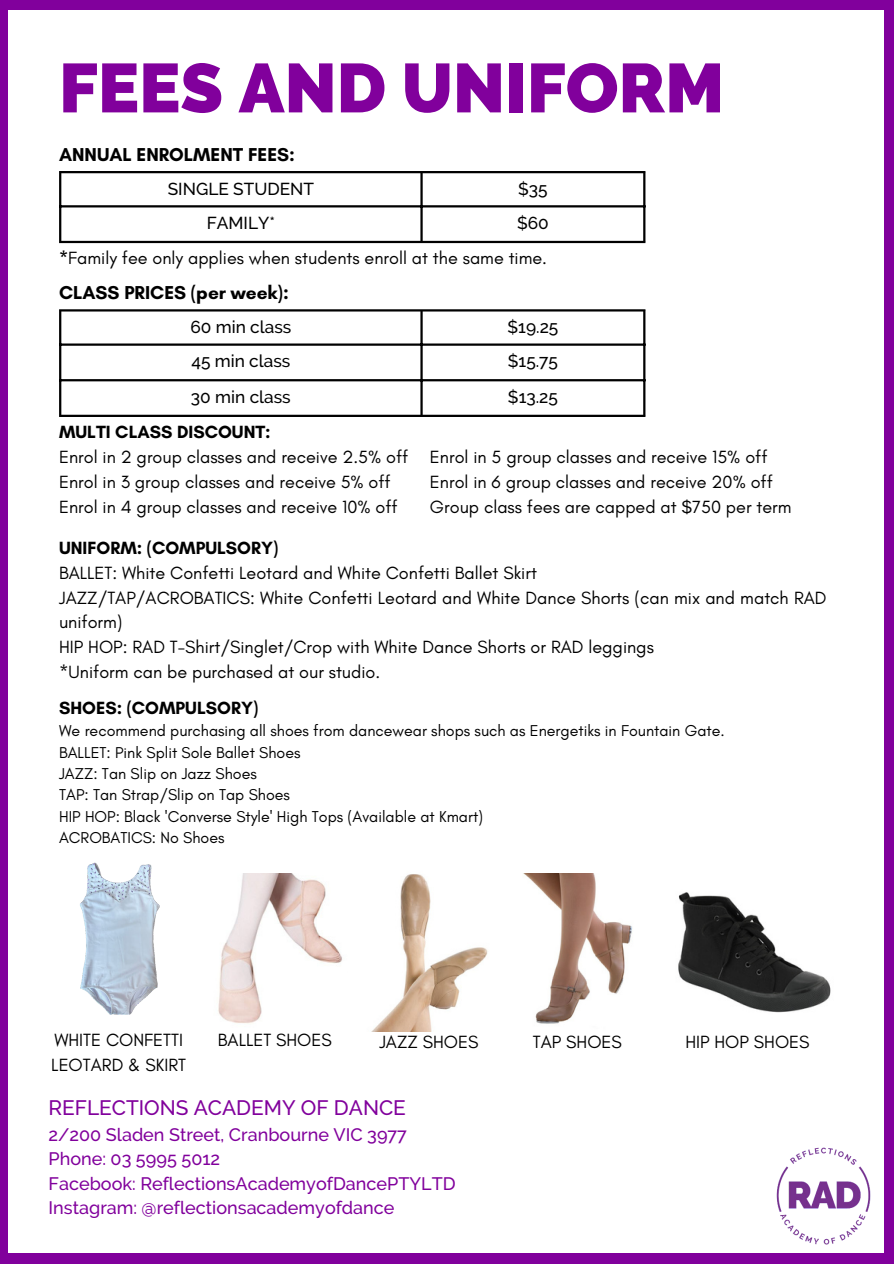
<style>
.page{position:relative;width:894px;height:1264px;background:#fff}
.page>*{position:absolute;margin:0;border:0;box-sizing:border-box;transform-origin:0 0}
.t1{font:900 69px "Raleway";color:#81009c}
.t2{font:500 20.85px "Raleway";color:#81009c}
.t3{font:700 19.05px "Glacial Indifference";color:#000}
.t4{font:18px/24.8px "Glacial Indifference";color:#000}
.t5{font:500 18px/24.5px "Raleway";color:#81009c}
.t6{font:700 18px "Glacial Indifference";color:#000}
.t7{font:500 17.25px "Raleway";color:#000}
.t8{font:16.05px/21.3px "Glacial Indifference";color:#000}
.s1{font-weight:700}
</style>
<div class="page">
<div style="left:884px;top:0;width:9px;height:1263px;background:#81009c"></div>
<div style="left:0;top:1253px;width:893px;height:10px;background:#81009c"></div>
<div style="left:0;top:0;width:893px;height:9px;background:#81009c"></div>
<div style="left:0;top:0;width:8px;height:1263px;background:#81009c"></div>
<hr style="left:59px;top:173px;width:2px;height:68px;background:#000">
<hr style="left:420px;top:173px;width:2px;height:68px;background:#000">
<hr style="left:643px;top:173px;width:2px;height:68px;background:#000">
<hr style="left:59px;top:171px;width:586px;height:2px;background:#000">
<hr style="left:59px;top:205px;width:586px;height:2px;background:#000">
<hr style="left:59px;top:241px;width:586px;height:2px;background:#000">
<hr style="left:59px;top:311px;width:2px;height:104px;background:#000">
<hr style="left:420px;top:311px;width:2px;height:104px;background:#000">
<hr style="left:643px;top:311px;width:2px;height:104px;background:#000">
<hr style="left:59px;top:309px;width:586px;height:2px;background:#000">
<hr style="left:59px;top:343px;width:586px;height:3px;background:#000">
<hr style="left:59px;top:379px;width:586px;height:2px;background:#000">
<hr style="left:59px;top:415px;width:586px;height:2px;background:#000">
<img style="left:218px;top:873px;width:124px;height:151px">
<img style="left:372px;top:874px;width:116px;height:157px">
<img style="left:523px;top:873px;width:109px;height:151px">
<img style="left:678px;top:892px;width:153px;height:121px">
<img style="left:776px;top:1147px;width:95px;height:98px">
<img style="left:80px;top:862px;width:80px;height:153px">
<h1 class="t1" style="left:59px;top:48px;width:666px">FEES AND UNIFORM</h1>
<p class="t3" style="left:59px;top:143px;width:237px">ANNUAL ENROLMENT FEES:</p>
<p class="t7" style="left:168px;top:179px;width:148px">SINGLE STUDENT</p>
<p class="t7" style="left:518px;top:179px;width:31px">$35</p>
<p class="t7" style="left:207px;top:213px;width:70px">FAMILY*</p>
<p class="t7" style="left:517px;top:213px;width:33px">$60</p>
<p class="t4" style="left:59px;top:246px;width:489px"><span class="s1">*</span>Family fee only applies when students enroll at the same time.</p>
<p class="t3" style="left:59px;top:280px;width:231px">CLASS PRICES (per week):</p>
<p class="t7" style="left:190px;top:317px;width:102px">60 min class</p>
<p class="t7" style="left:507px;top:317px;width:52px">$19.25</p>
<p class="t7" style="left:191px;top:351px;width:100px">45 min class</p>
<p class="t7" style="left:507px;top:351px;width:52px">$15.75</p>
<p class="t7" style="left:191px;top:387px;width:101px">30 min class</p>
<p class="t7" style="left:508px;top:387px;width:51px">$13.25</p>
<p class="t6" style="left:59px;top:420px;width:213px">MULTI CLASS DISCOUNT:</p>
<p class="t4" style="left:59px;top:444px;width:350px">Enrol in 2 group classes and receive 2.5% off<br>Enrol in 3 group classes and receive 5% off<br>Enrol in 4 group classes and receive 10% off</p>
<p class="t4" style="left:430px;top:445px;width:363px">Enrol in 5 group classes and receive 15% off<br>Enrol in 6 group classes and receive 20% off<br>Group class fees are capped at $750 per term</p>
<p class="t6" style="left:59px;top:537px;width:221px">UNIFORM: (COMPULSORY)</p>
<p class="t4" style="left:59px;top:561px;width:768px">BALLET: White Confetti Leotard and White Confetti Ballet Skirt<br>JAZZ/TAP/ACROBATICS: White Confetti Leotard and White Dance Shorts (can mix and match RAD uniform)<br>HIP HOP: RAD T-Shirt/Singlet/Crop with White Dance Shorts or RAD leggings<br>*Uniform can be purchased at our studio.</p>
<p class="t6" style="left:59px;top:696px;width:200px">SHOES: (COMPULSORY)</p>
<p class="t8" style="left:59px;top:720px;width:667px">We recommend purchasing all shoes from dancewear shops such as Energetiks in Fountain Gate.<br>BALLET: Pink Split Sole Ballet Shoes<br>JAZZ: Tan Slip on Jazz Shoes<br>TAP: Tan Strap/Slip on Tap Shoes<br>HIP HOP: Black 'Converse Style' High Tops (Available at Kmart)<br>ACROBATICS: No Shoes</p>
<p class="t4" style="left:51px;top:1028px;width:136px">WHITE CONFETTI<br>LEOTARD &amp; SKIRT</p>
<p class="t4" style="left:218px;top:1028px;width:115px">BALLET SHOES</p>
<p class="t4" style="left:379px;top:1029px;width:101px">JAZZ SHOES</p>
<p class="t4" style="left:532px;top:1029px;width:91px">TAP SHOES</p>
<p class="t4" style="left:685px;top:1029px;width:126px">HIP HOP SHOES</p>
<p class="t2" style="left:49px;top:1095px;width:359px">REFLECTIONS ACADEMY OF DANCE</p>
<p class="t5" style="left:49px;top:1122px;width:408px">2/200 Sladen Street, Cranbourne VIC 3977<br>Phone: 03 5995 5012<br>Facebook: ReflectionsAcademyofDancePTYLTD Instagram: @reflectionsacademyofdance</p>
</div>
